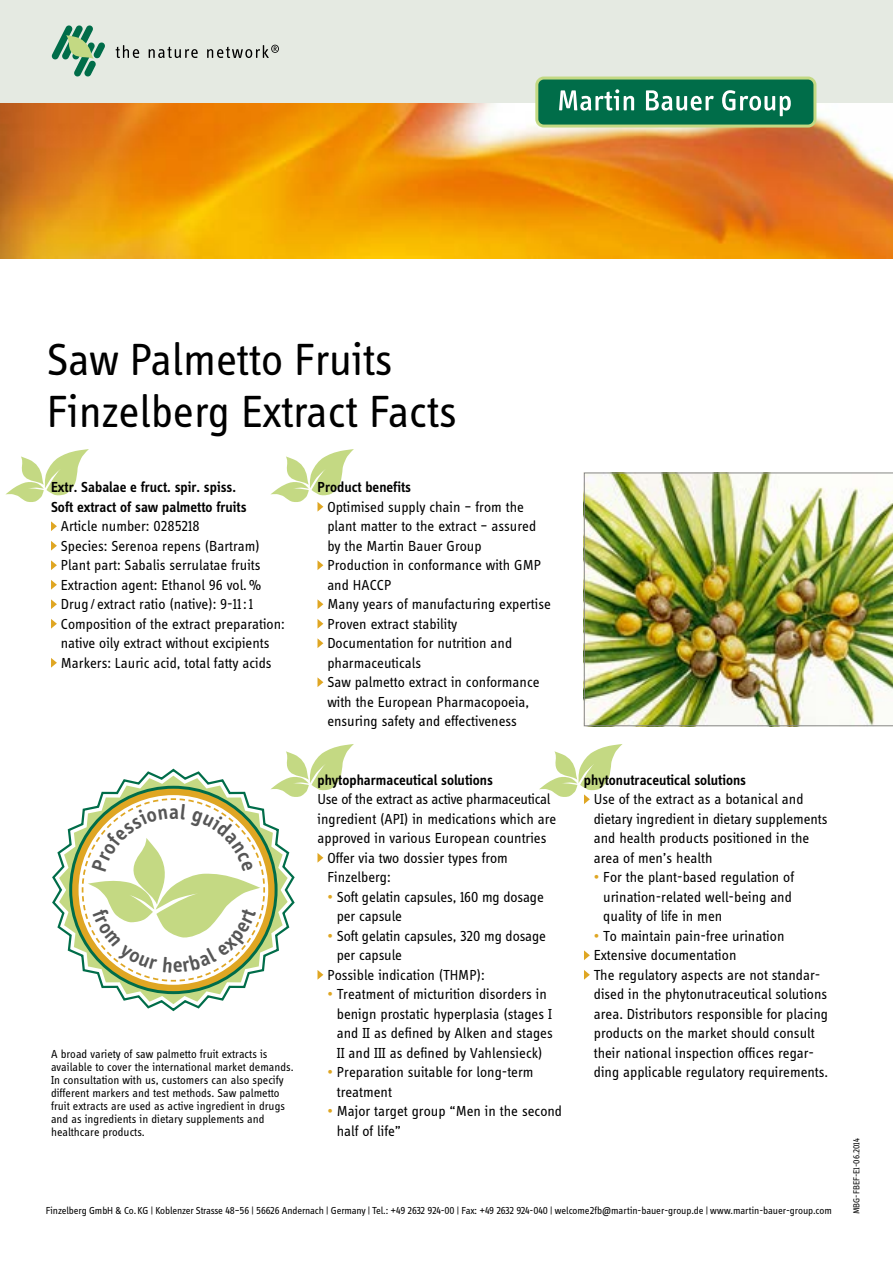
<style>
.page{position:relative;width:893px;height:1263px;background:#fff}
.page>*{position:absolute;margin:0;border:0;box-sizing:border-box;transform-origin:0 0}
.t1{font:46.5px/52.5px "MB Info OT";color:#000}
.t2{font:15px/19.5px "MB Info OT";color:#000}
.t3{font:600 15px/19.5px "MB Info OT";color:#000}
.t4{font:15px "MB Info OT";letter-spacing:-.02em;color:#000}
.t5{font:12px/12.9px "MB Info OT";color:#000}
.t6{font:10.5px "MB Info OT";letter-spacing:-.01em;color:#000}
.t7{font:9px "MB Info OT";color:#000}
.s1{color:#dfa623}
</style>
<div class="page">
<svg style="left:5px;top:449px;width:84px;height:53px"></svg>
<img style="left:0;top:102px;width:893px;height:156px">
<div style="left:0;top:0;width:893px;height:102px;background:#e5eae2"></div>
<svg style="left:116px;top:45px;width:23px;height:13px"></svg>
<svg style="left:149px;top:47px;width:49px;height:11px"></svg>
<svg style="left:207px;top:45px;width:72px;height:13px"></svg>
<svg style="left:52px;top:25px;width:53px;height:51px"></svg>
<div style="left:537px;top:78px;width:278px;height:48px;background:#006d49;border-radius:7px"></div>
<div style="left:535px;top:77px;width:281px;height:51px;border:3px solid #c3d983;border-radius:7px"></div>
<svg style="left:559px;top:89px;width:75px;height:22px"></svg>
<svg style="left:646px;top:90px;width:68px;height:21px"></svg>
<svg style="left:722px;top:90px;width:69px;height:26px"></svg>
<svg style="left:270px;top:449px;width:84px;height:63px"></svg>
<svg style="left:317px;top:560px;width:6px;height:10px"></svg>
<svg style="left:317px;top:599px;width:6px;height:10px"></svg>
<svg style="left:317px;top:619px;width:6px;height:10px"></svg>
<svg style="left:317px;top:638px;width:6px;height:10px"></svg>
<svg style="left:317px;top:677px;width:6px;height:10px"></svg>
<svg style="left:539px;top:744px;width:83px;height:60px"></svg>
<svg style="left:584px;top:950px;width:6px;height:10px"></svg>
<svg style="left:584px;top:970px;width:6px;height:10px"></svg>
<svg style="left:51px;top:521px;width:6px;height:10px"></svg>
<svg style="left:51px;top:541px;width:6px;height:10px"></svg>
<svg style="left:51px;top:560px;width:6px;height:10px"></svg>
<svg style="left:51px;top:580px;width:6px;height:10px"></svg>
<svg style="left:51px;top:599px;width:6px;height:10px"></svg>
<svg style="left:51px;top:619px;width:6px;height:10px"></svg>
<svg style="left:51px;top:658px;width:6px;height:10px"></svg>
<svg style="left:52px;top:851px;width:151px;height:161px"></svg>
<svg style="left:59px;top:823px;width:188px;height:181px"></svg>
<img style="left:584px;top:473px;width:309px;height:253px">
<svg style="left:81px;top:744px;width:273px;height:238px"></svg>
<h1 class="t1" style="left:47px;top:333px;width:412px">Saw Palmetto Fruits<br>Finzelberg Extract Facts</h1>
<p class="t3" style="left:51px;top:477px;width:197px">Extr. Sabalae e fruct. spir. spiss.<br>Soft extract of saw palmetto fruits</p>
<p class="t2" style="left:61px;top:516px;width:226px">Article number: 0285218<br>Species: Serenoa repens (Bartram)<br>Plant part: Sabalis serrulatae fruits Extraction agent: Ethanol 96 vol.% Drug / extract ratio (native): 9-11:1<br>Composition of the extract preparation: native oily extract without excipients Markers: Lauric acid, total fatty acids</p>
<p class="t5" style="left:51px;top:1048px;width:244px">A broad variety of saw palmetto fruit extracts is available to cover the international market demands.<br>In consultation with us, customers can also specify different markers and test methods. Saw palmetto fruit extracts are used as active ingredient in drugs and as ingredients in dietary supplements and healthcare products.</p>
<p class="t3" style="left:317px;top:477px;width:95px">Product benefits</p>
<p class="t2" style="left:327px;top:497px;width:225px">Optimised supply chain – from the plant matter to the extract – assured by the Martin Bauer Group<br>Production in conformance with GMP and HACCP<br>Many years of manufacturing expertise<br>Proven extract stability<br>Documentation for nutrition and pharmaceuticals<br>Saw palmetto extract in conformance with the European Pharmacopoeia, ensuring safety and effectiveness</p>
<p class="t3" style="left:317px;top:770px;width:177px">phytopharmaceutical solutions</p>
<p class="t4" style="left:317px;top:790px;width:234px">Use of the extract as active pharmaceutical</p>
<p class="t2" style="left:317px;top:809px;width:240px">ingredient (API) in medications which are</p>
<p class="t2" style="left:317px;top:828px;width:230px">approved in various European countries</p>
<p class="t2" style="left:327px;top:848px;width:182px">Offer via two dossier types from</p>
<p class="t2" style="left:327px;top:867px;width:65px">Finzelberg:</p>
<p class="t2" style="left:337px;top:887px;width:209px;text-indent:-9px"><span class="s1">•</span> Soft gelatin capsules, 160 mg dosage per capsule</p>
<p class="t2" style="left:327px;top:926px;width:220px"><span class="s1">•</span> Soft gelatin capsules, 320 mg dosage</p>
<p class="t2" style="left:337px;top:945px;width:67px">per capsule</p>
<p class="t2" style="left:327px;top:965px;width:159px">Possible indication (THMP):</p>
<p class="t2" style="left:337px;top:984px;width:217px;text-indent:-9px"><span class="s1">•</span> Treatment of micturition disorders in benign prostatic hyperplasia (stages I and II as defined by Alken and stages II and III as defined by Vahlensieck)</p>
<p class="t2" style="left:337px;top:1062px;width:198px;text-indent:-9px"><span class="s1">•</span> Preparation suitable for long-term treatment</p>
<p class="t2" style="left:337px;top:1101px;width:227px;text-indent:-9px"><span class="s1">•</span> Major target group “Men in the second half of life”</p>
<p class="t3" style="left:584px;top:770px;width:164px">phytonutraceutical solutions</p>
<p class="t2" style="left:594px;top:789px;width:235px">Use of the extract as a botanical and dietary ingredient in dietary supplements and health products positioned in the area of men’s health</p>
<p class="t2" style="left:603px;top:867px;width:192px;text-indent:-9px"><span class="s1">•</span> For the plant-based regulation of urination-related well-being and quality of life in men</p>
<p class="t2" style="left:594px;top:926px;width:236px"><span class="s1">•</span> To maintain pain-free urination Extensive documentation<br>The regulatory aspects are not standar&shy;dised in the phytonutraceutical solutions area. Distributors responsible for placing products on the market should consult their national inspection offices regar&shy;ding applicable regulatory requirements.</p>
<p class="t6" style="left:46px;top:1204px;width:787px">Finzelberg GmbH &amp; Co.KG | Koblenzer Strasse 48–56 | 56626 Andernach | Germany | Tel.: +49 2632 924-00 | Fax: +49 2632 924-040 | welcome2fb@martin-bauer-group.de | www.martin-bauer-group.com</p>
<p class="t7" style="left:851px;top:1214px;width:78px;rotate:-90deg">MBG-FBEF-E1-06.2014</p>
</div>
